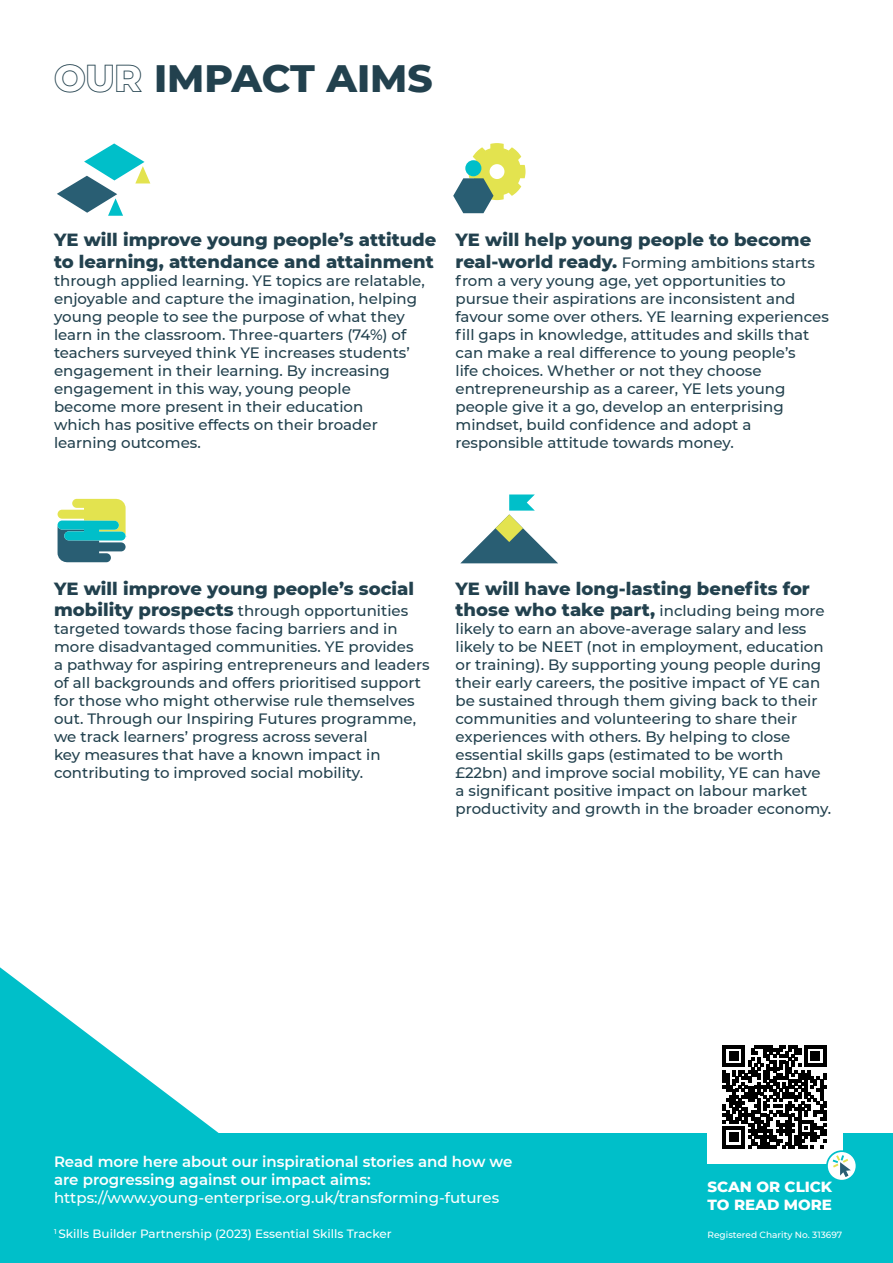
<style>
.page{position:relative;width:893px;height:1263px;background:#fff}
.page>*{position:absolute;margin:0;border:0;box-sizing:border-box;transform-origin:0 0}
.t1{font:800 39px "Montserrat";color:#22414e}
.t2{font:800 18px/21.6px "Montserrat";color:#22414e}
.t3{font:500 15px/18px "Montserrat";color:#22414e}
.t4{font:600 15px/18px "Montserrat";color:#fff}
.t5{font:500 15px "Montserrat";color:#fff}
.t6{font:800 15px/18px "Montserrat";color:#fff}
.t7{font:500 12px "Montserrat";color:#fff}
.t8{font:500 9px "Montserrat";color:#fff}
.s1{font-family:"JA Outline";font-weight:400}
.s2{font-weight:800;font-size:18px}
</style>
<div class="page">
<div style="left:0;top:1133px;width:893px;height:130px;background:#00bfc9"></div>
<svg style="left:0;top:967px;width:219px;height:166px"></svg>
<svg style="left:57px;top:143px;width:93px;height:73px"></svg>
<svg style="left:453px;top:143px;width:72px;height:70px"></svg>
<svg style="left:58px;top:499px;width:68px;height:63px;background:#74b590"></svg>
<svg style="left:460px;top:494px;width:98px;height:69px"></svg>
<div style="left:708px;top:1030px;width:135px;height:133px;background:#fff"></div>
<svg style="left:723px;top:1045px;width:103px;height:103px"></svg>
<svg style="left:827px;top:1151px;width:29px;height:30px"></svg>
<div style="left:826px;top:1150px;width:31px;height:31px;border:2px solid #00bfc9;border-radius:50%"></div>
<svg style="left:833px;top:1155px;width:18px;height:22px"></svg>
<h1 class="t1" style="left:54px;top:49px;width:380px"><span class="s1">OUR</span> IMPACT AIMS</h1>
<p class="t2" style="left:54px;top:228px;width:384px">YE will improve young people’s attitude to learning, attendance and attainment</p>
<p class="t3" style="left:54px;top:271px;width:372px">through applied learning. YE topics are relatable, enjoyable and capture the imagination, helping young people to see the purpose of what they learn in the classroom. Three-quarters (74%) of teachers surveyed think YE increases students’ engagement in their learning. By increasing engagement in this way, young people<br>become more present in their education<br>which has positive effects on their broader learning outcomes.</p>
<p class="t2" style="left:455px;top:228px;width:357px">YE will help young people to become</p>
<p class="t3" style="left:455px;top:253px;width:375px"><span class="s2">real-world ready.</span> Forming ambitions starts from a very young age, yet opportunities to pursue their aspirations are inconsistent and favour some over others. YE learning experiences fill gaps in knowledge, attitudes and skills that can make a real difference to young people’s<br>life choices. Whether or not they choose entrepreneurship as a career, YE lets young people give it a go, develop an enterprising mindset, build confidence and adopt a responsible attitude towards money.</p>
<p class="t2" style="left:54px;top:576px;width:362px">YE will improve young people’s social</p>
<p class="t3" style="left:54px;top:601px;width:377px"><span class="s2">mobility prospects</span> through opportunities targeted towards those facing barriers and in more disadvantaged communities. YE provides<br>a pathway for aspiring entrepreneurs and leaders of all backgrounds and offers prioritised support for those who might otherwise rule themselves out. Through our Inspiring Futures programme, we track learners’ progress across several<br>key measures that have a known impact in contributing to improved social mobility.</p>
<p class="t2" style="left:455px;top:576px;width:356px">YE will have long-lasting benefits for</p>
<p class="t3" style="left:455px;top:601px;width:377px"><span class="s2">those who take part,</span> including being more likely to earn an above-average salary and less likely to be NEET (not in employment, education or training). By supporting young people during their early careers, the positive impact of YE can be sustained through them giving back to their communities and volunteering to share their experiences with others. By helping to close essential skills gaps (estimated to be worth £22bn) and improve social mobility, YE can have a significant positive impact on labour market productivity and growth in the broader economy.</p>
<p class="t4" style="left:54px;top:1152px;width:460px">Read more here about our inspirational stories and how we are progressing against our impact aims:</p>
<p class="t5" style="left:54px;top:1187px;width:447px">https://www.young-enterprise.org.uk/transforming-futures</p>
<p class="t7" style="left:54px;top:1225px;width:339px"><sup>1</sup> Skills Builder Partnership (2023) Essential Skills Tracker</p>
<p class="t6" style="left:708px;top:1177px;width:126px">SCAN OR CLICK<br>TO READ MORE</p>
<p class="t8" style="left:708px;top:1228px;width:136px">Registered Charity No. 313697</p>
</div>
